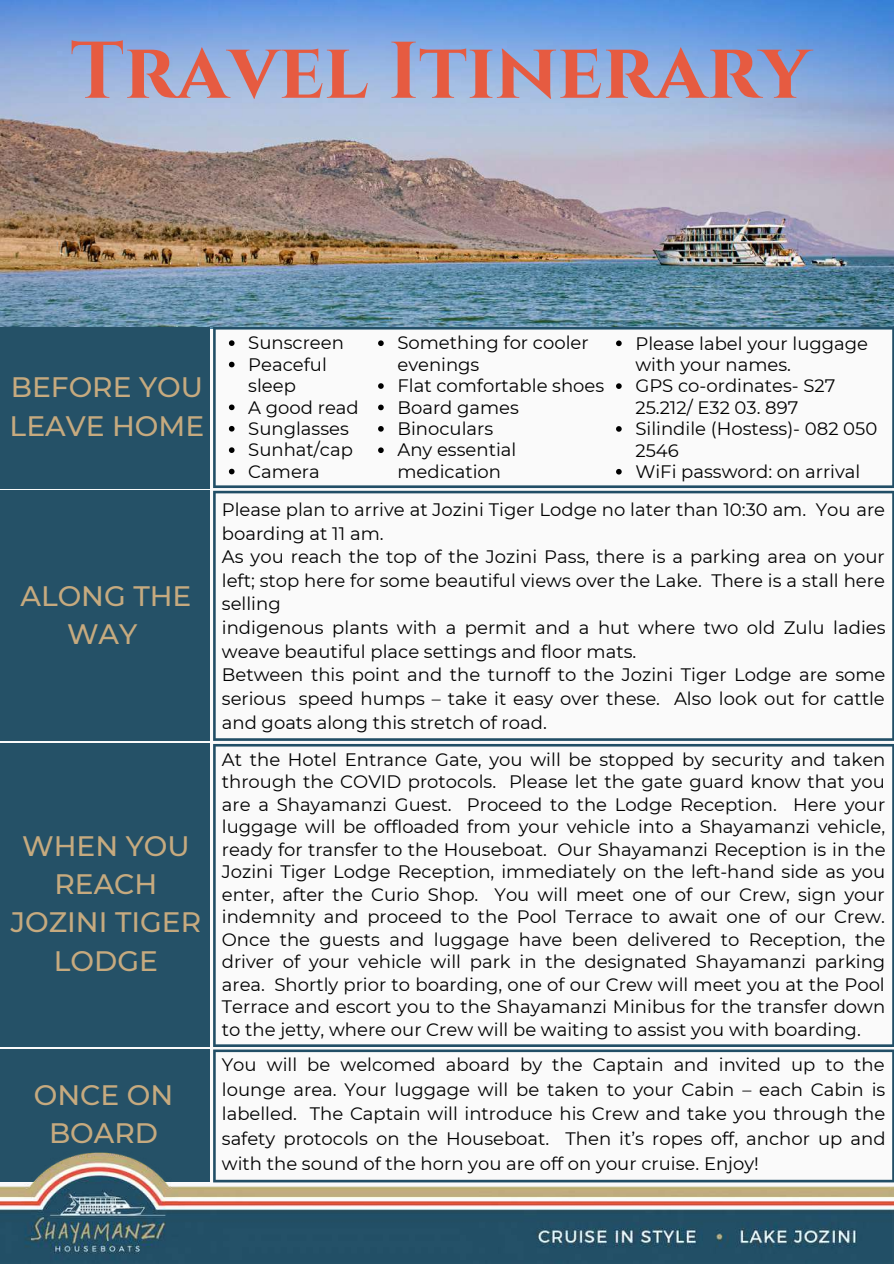
<style>
.page{position:relative;width:894px;height:1264px;background:#fff}
.page>*{position:absolute;margin:0;border:0;box-sizing:border-box;transform-origin:0 0}
.t1{font:700 80.1px "Cinzel";color:#e65b41}
.t2{font:500 28.05px/38.2px "Montserrat";color:#c6aa7f;text-align:center}
.t3{font:18px/21.5px "Montserrat";color:#000}
</style>
<div class="page">
<svg style="left:213px;top:491px;width:680px;height:250px"></svg>
<div style="left:0;top:491px;width:209px;height:250px;background:#255167"></div>
<img style="left:0;top:0;width:893px;height:328px">
<div style="left:0;top:327px;width:210px;height:161px;background:#255167"></div>
<svg style="left:213px;top:327px;width:680px;height:161px"></svg>
<div style="left:0;top:744px;width:209px;height:302px;background:#255167"></div>
<div style="left:0;top:1049px;width:210px;height:133px;background:#255167"></div>
<svg style="left:213px;top:744px;width:680px;height:302px"></svg>
<svg style="left:213px;top:1049px;width:680px;height:91px"></svg>
<img style="left:0;top:1140px;width:893px;height:123px">
<svg style="left:229px;top:340px;width:5px;height:6px"></svg>
<svg style="left:229px;top:362px;width:5px;height:5px"></svg>
<svg style="left:229px;top:404px;width:5px;height:6px"></svg>
<svg style="left:229px;top:426px;width:5px;height:5px"></svg>
<svg style="left:229px;top:447px;width:5px;height:6px"></svg>
<svg style="left:229px;top:469px;width:5px;height:5px"></svg>
<svg style="left:378px;top:340px;width:5px;height:6px"></svg>
<svg style="left:378px;top:383px;width:5px;height:6px"></svg>
<svg style="left:378px;top:404px;width:5px;height:6px"></svg>
<svg style="left:378px;top:426px;width:5px;height:5px"></svg>
<svg style="left:378px;top:447px;width:5px;height:6px"></svg>
<svg style="left:616px;top:340px;width:5px;height:6px"></svg>
<svg style="left:616px;top:383px;width:5px;height:6px"></svg>
<svg style="left:616px;top:426px;width:5px;height:6px"></svg>
<svg style="left:616px;top:469px;width:5px;height:5px"></svg>
<h1 class="t1" style="left:70px;top:20px;width:741px">Travel Itinerary</h1>
<h2 class="t2" style="left:10px;top:368px;width:196px;text-align:left">BEFORE YOU<br>LEAVE HOME</h2>
<h2 class="t2" style="left:20px;top:577px;width:172px">ALONG THE<br>WAY</h2>
<h2 class="t2" style="left:11px;top:826px;width:192px">WHEN YOU<br>REACH<br>JOZINI TIGER<br>LODGE</h2>
<h2 class="t2" style="left:34px;top:1075px;width:141px">ONCE ON<br>BOARD</h2>
<p class="t3" style="left:248px;top:332px;width:112px">Sunscreen<br>Peaceful sleep<br>A good read<br>Sunglasses<br>Sunhat/cap<br>Camera</p>
<p class="t3" style="left:397px;top:332px;width:208px">Something for cooler evenings<br>Flat comfortable shoes<br>Board games<br>Binoculars<br>Any essential medication</p>
<p class="t3" style="left:635px;top:332px;width:243px">Please label your luggage with your names.<br>GPS co-ordinates- S27<br>25.212/ E32 03. 897<br>Silindile (Hostess)- 082 050<br>2546<br>WiFi password: on arrival</p>
<p class="t3" style="left:222px;top:497px;width:665px;line-height:23.7px">Please plan to arrive at Jozini Tiger Lodge no later than 10:30 am. You are boarding at 11 am.<br>As you reach the top of the Jozini Pass, there is a parking area on your left; stop here for some beautiful views over the Lake. There is a stall here selling<br>indigenous plants with a permit and a hut where two old Zulu ladies weave beautiful place settings and floor mats.<br>Between this point and the turnoff to the Jozini Tiger Lodge are some serious speed humps – take it easy over these. Also look out for cattle and goats along this stretch of road.</p>
<p class="t3" style="left:222px;top:748px;width:665px;line-height:22.5px;text-align:justify">At the Hotel Entrance Gate, you will be stopped by security and taken through the COVID protocols. Please let the gate guard know that you are a Shayamanzi Guest. Proceed to the Lodge Reception. Here your luggage will be offloaded from your vehicle into a Shayamanzi vehicle, ready for transfer to the Houseboat. Our Shayamanzi Reception is in the Jozini Tiger Lodge Reception, immediately on the left-hand side as you enter, after the Curio Shop. You will meet one of our Crew, sign your indemnity and proceed to the Pool Terrace to await one of our Crew.<br>Once the guests and luggage have been delivered to Reception, the driver of your vehicle will park in the designated Shayamanzi parking area. Shortly prior to boarding, one of our Crew will meet you at the Pool Terrace and escort you to the Shayamanzi Minibus for the transfer down to the jetty, where our Crew will be waiting to assist you with boarding.</p>
<p class="t3" style="left:222px;top:1051px;width:665px;line-height:24.8px;text-align:justify">You will be welcomed aboard by the Captain and invited up to the lounge area. Your luggage will be taken to your Cabin – each Cabin is labelled. The Captain will introduce his Crew and take you through the safety protocols on the Houseboat. Then it’s ropes off, anchor up and with the sound of the horn you are off on your cruise. Enjoy!</p>
</div>
